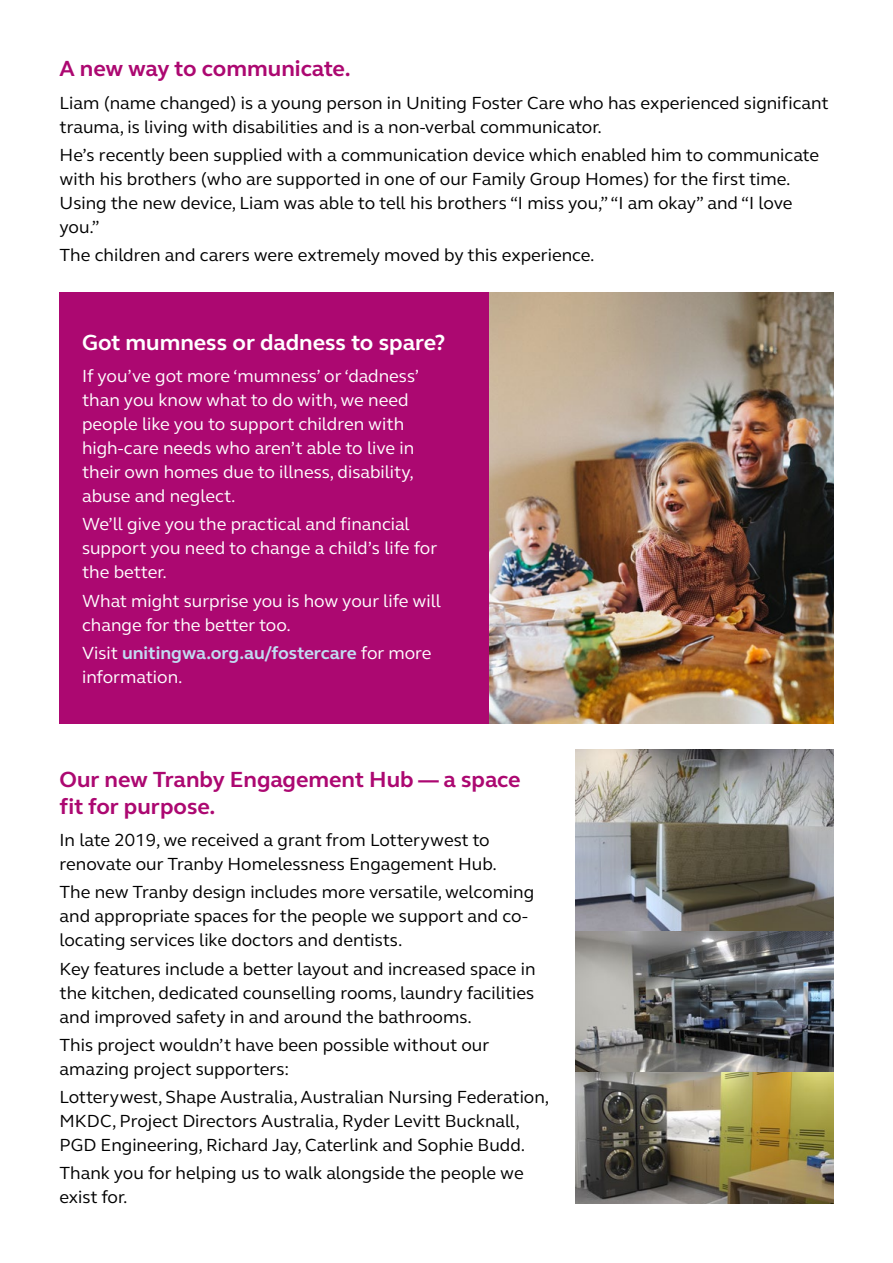
<style>
.page{position:relative;width:893px;height:1263px;background:#fff}
.page>*{position:absolute;margin:0;border:0;box-sizing:border-box;transform-origin:0 0}
.t1{font:700 22.5px/27px "FS Elliot Pro";color:#ac0871}
.t2{font:700 22.5px "FS Elliot Pro";color:#fff}
.t3{font:18px/24px "FS Elliot Pro";color:#000}
.t4{font:18px/24px "FS Elliot Pro";color:#fff}
.t5{font:700 18px/24px "FS Elliot Pro";color:#c2dbf2}
.s1{font-weight:400;color:#fff}
</style>
<div class="page">
<div style="left:60px;top:292px;width:430px;height:431px;background:#ac0871"></div>
<img style="left:490px;top:292px;width:343px;height:431px">
<img style="left:576px;top:749px;width:257px;height:454px">
<p class="t1" style="left:60px;top:55px;width:293px">A new way to communicate.</p>
<p class="t3" style="left:60px;top:90px;width:771px">Liam (name changed) is a young person in Uniting Foster Care who has experienced significant trauma, is living with disabilities and is a non-verbal communicator.</p>
<p class="t3" style="left:60px;top:143px;width:761px">He’s recently been supplied with a communication device which enabled him to communicate with his brothers (who are supported in one of our Family Group Homes) for the first time.<br>Using the new device, Liam was able to tell his brothers “I miss you,” “I am okay” and “I love you.”</p>
<p class="t3" style="left:60px;top:243px;width:537px">The children and carers were extremely moved by this experience.</p>
<p class="t2" style="left:82px;top:327px;width:365px">Got mumness or dadness to spare?</p>
<p class="t4" style="left:82px;top:364px;width:339px">If you’ve got more ‘mumness’ or ‘dadness’ than you know what to do with, we need people like you to support children with high-care needs who aren’t able to live in their own homes due to illness, disability, abuse and neglect.</p>
<p class="t4" style="left:82px;top:512px;width:357px">We’ll give you the practical and financial support you need to change a child’s life for the better.</p>
<p class="t4" style="left:82px;top:588px;width:360px">What might surprise you is how your life will change for the better too.</p>
<p class="t5" style="left:82px;top:641px;width:351px"><span class="s1">Visit</span> unitingwa.org.au/fostercare <span class="s1">for more information.</span></p>
<p class="t1" style="left:60px;top:765px;width:463px">Our new Tranby Engagement Hub — a space fit for purpose.</p>
<p class="t3" style="left:60px;top:828px;width:439px">In late 2019, we received a grant from Lotterywest to renovate our Tranby Homelessness Engagement Hub.</p>
<p class="t3" style="left:60px;top:880px;width:476px">The new Tranby design includes more versatile, welcoming and appropriate spaces for the people we support and co&shy;locating services like doctors and dentists.</p>
<p class="t3" style="left:60px;top:956px;width:478px;text-align:justify">Key features include a better layout and increased space in the kitchen, dedicated counselling rooms, laundry facilities and improved safety in and around the bathrooms.</p>
<p class="t3" style="left:60px;top:1032px;width:431px">This project wouldn’t have been possible without our amazing project supporters:</p>
<p class="t3" style="left:60px;top:1085px;width:491px">Lotterywest, Shape Australia, Australian Nursing Federation,<br>MKDC, Project Directors Australia, Ryder Levitt Bucknall,<br>PGD Engineering, Richard Jay, Caterlink and Sophie Budd.</p>
<p class="t3" style="left:60px;top:1161px;width:466px">Thank you for helping us to walk alongside the people we exist for.</p>
</div>
